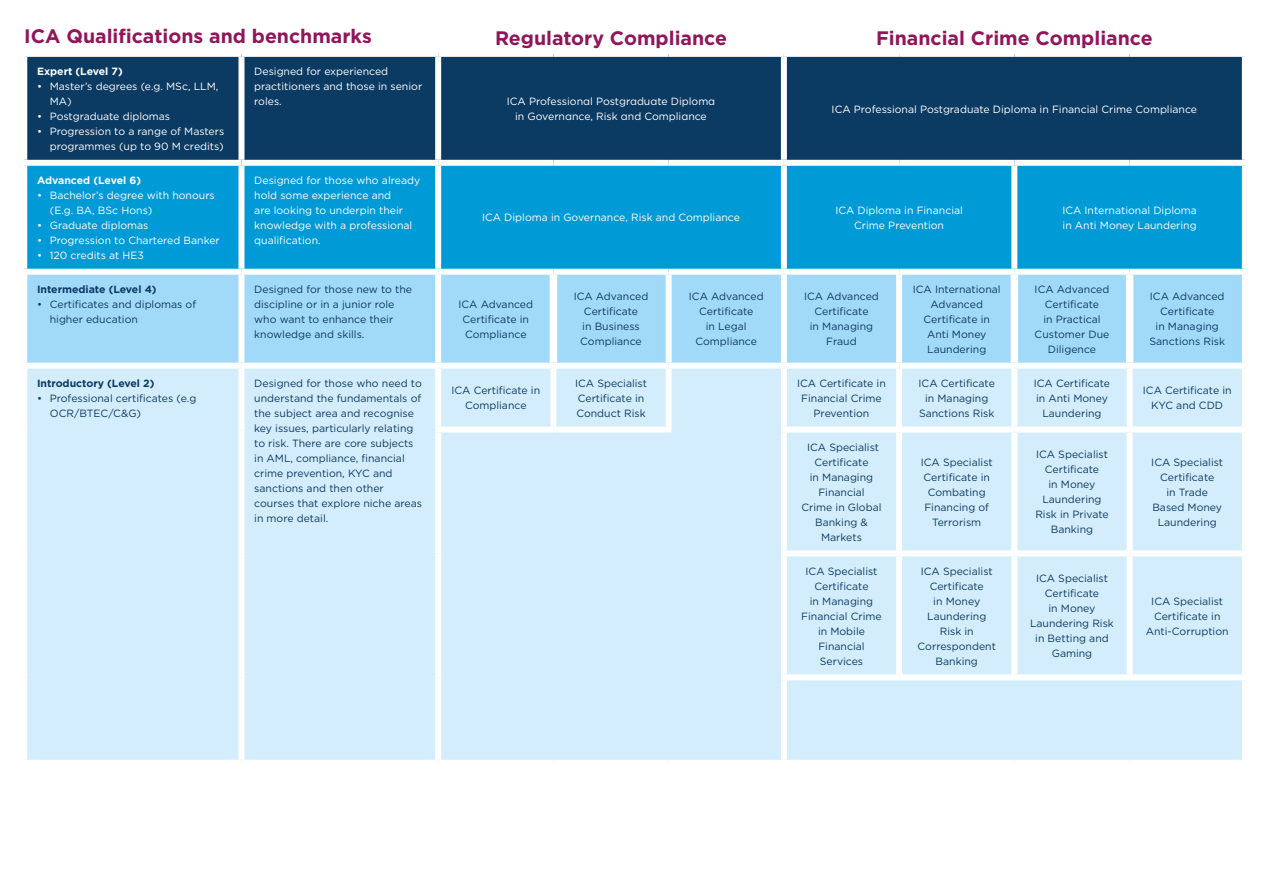
<style>
.page{position:relative;width:1263px;height:893px;background:#fff}
.page>*{position:absolute;margin:0;border:0;box-sizing:border-box;transform-origin:0 0}
.t1{font:700 19.5px "Gotham";color:#92155a}
.t2{font:10.5px/15px "Gotham";color:#0b3a62;text-align:center}
.t3{font:10.5px/15px "Gotham";color:#fff}
.t4{font:700 10.5px "Gotham";color:#0b3a62}
.t5{font:700 10.5px "Gotham";color:#fff}
</style>
<div class="page">
<div style="left:27px;top:57px;width:1215px;height:103px;background:#0b3a62"></div>
<div style="left:27px;top:166px;width:408px;height:103px;background:#009ad7"></div>
<div style="left:441px;top:166px;width:801px;height:103px;background:#009ad7"></div>
<div style="left:27px;top:275px;width:1215px;height:88px;background:#a1daf8"></div>
<div style="left:27px;top:369px;width:1215px;height:391px;background:#d4edfc"></div>
<div style="left:781px;top:166px;width:6px;height:103px;background:#fff"></div>
<div style="left:1011px;top:166px;width:6px;height:103px;background:#fff"></div>
<div style="left:781px;top:57px;width:6px;height:103px;background:#fff"></div>
<div style="left:666px;top:275px;width:6px;height:88px;background:#fff"></div>
<div style="left:781px;top:275px;width:6px;height:88px;background:#fff"></div>
<div style="left:896px;top:275px;width:6px;height:88px;background:#fff"></div>
<div style="left:550px;top:275px;width:7px;height:88px;background:#fff"></div>
<div style="left:1011px;top:275px;width:7px;height:88px;background:#fff"></div>
<div style="left:1126px;top:275px;width:7px;height:88px;background:#fff"></div>
<div style="left:550px;top:369px;width:6px;height:58px;background:#fff"></div>
<div style="left:666px;top:369px;width:6px;height:58px;background:#fff"></div>
<div style="left:781px;top:369px;width:6px;height:58px;background:#fff"></div>
<div style="left:896px;top:369px;width:6px;height:58px;background:#fff"></div>
<div style="left:1011px;top:369px;width:6px;height:58px;background:#fff"></div>
<div style="left:1126px;top:369px;width:6px;height:58px;background:#fff"></div>
<div style="left:435px;top:427px;width:118px;height:6px;background:#fff"></div>
<div style="left:553px;top:427px;width:119px;height:6px;background:#fff"></div>
<div style="left:781px;top:427px;width:118px;height:6px;background:#fff"></div>
<div style="left:781px;top:433px;width:6px;height:117px;background:#fff"></div>
<div style="left:899px;top:427px;width:115px;height:6px;background:#fff"></div>
<div style="left:896px;top:433px;width:6px;height:117px;background:#fff"></div>
<div style="left:1014px;top:427px;width:115px;height:6px;background:#fff"></div>
<div style="left:1011px;top:433px;width:6px;height:117px;background:#fff"></div>
<div style="left:1129px;top:427px;width:119px;height:6px;background:#fff"></div>
<div style="left:1126px;top:433px;width:6px;height:117px;background:#fff"></div>
<div style="left:781px;top:550px;width:118px;height:6px;background:#fff"></div>
<div style="left:781px;top:556px;width:6px;height:118px;background:#fff"></div>
<div style="left:899px;top:550px;width:115px;height:6px;background:#fff"></div>
<div style="left:896px;top:556px;width:6px;height:118px;background:#fff"></div>
<div style="left:1014px;top:550px;width:115px;height:6px;background:#fff"></div>
<div style="left:1011px;top:556px;width:6px;height:118px;background:#fff"></div>
<div style="left:1129px;top:550px;width:119px;height:6px;background:#fff"></div>
<div style="left:1126px;top:556px;width:6px;height:118px;background:#fff"></div>
<div style="left:781px;top:674px;width:118px;height:6px;background:#fff"></div>
<div style="left:781px;top:680px;width:6px;height:80px;background:#fff"></div>
<div style="left:899px;top:674px;width:115px;height:6px;background:#fff"></div>
<div style="left:1014px;top:674px;width:115px;height:6px;background:#fff"></div>
<div style="left:1129px;top:674px;width:119px;height:6px;background:#fff"></div>
<div style="left:435px;top:57px;width:6px;height:103px;background:#fff"></div>
<div style="left:238px;top:166px;width:6px;height:103px;background:#fff"></div>
<div style="left:238px;top:275px;width:6px;height:88px;background:#fff"></div>
<div style="left:435px;top:275px;width:6px;height:88px;background:#fff"></div>
<div style="left:238px;top:369px;width:6px;height:61px;background:#fff"></div>
<div style="left:435px;top:369px;width:6px;height:58px;background:#fff"></div>
<div style="left:238px;top:430px;width:6px;height:123px;background:#fff"></div>
<div style="left:435px;top:433px;width:6px;height:120px;background:#fff"></div>
<div style="left:238px;top:553px;width:6px;height:124px;background:#fff"></div>
<div style="left:435px;top:553px;width:6px;height:124px;background:#fff"></div>
<div style="left:238px;top:677px;width:6px;height:83px;background:#fff"></div>
<div style="left:435px;top:677px;width:6px;height:83px;background:#fff"></div>
<div style="left:238px;top:57px;width:6px;height:103px;background:#fff"></div>
<p class="t1" style="left:24px;top:23px;width:349px">ICA Qualifications and benchmarks</p>
<p class="t1" style="left:495px;top:26px;width:234px">Regulatory Compliance</p>
<p class="t1" style="left:876px;top:26px;width:278px">Financial Crime Compliance</p>
<p class="t5" style="left:37px;top:64px;width:87px">Expert (Level 7)</p>
<p class="t3" style="left:50px;top:79px;width:170px;text-indent:-13px">• Master’s degrees (e.g. MSc, LLM,<br>MA)</p>
<p class="t3" style="left:37px;top:109px;width:135px">• Postgraduate diplomas</p>
<p class="t3" style="left:37px;top:124px;width:189px;text-align:right">• Progression to a range of Masters programmes (up to 90 M credits)</p>
<p class="t3" style="left:254px;top:64px;width:169px">Designed for experienced practitioners and those in senior roles.</p>
<p class="t3" style="left:507px;top:94px;width:210px;text-align:center">ICA Professional Postgraduate Diploma in Governance, Risk and Compliance</p>
<p class="t3" style="left:832px;top:101px;width:367px">ICA Professional Postgraduate Diploma in Financial Crime Compliance</p>
<p class="t5" style="left:37px;top:173px;width:106px">Advanced (Level 6)</p>
<p class="t3" style="left:50px;top:187px;width:167px;text-indent:-13px">• Bachelor’s degree with honours (E.g. BA, BSc Hons)</p>
<p class="t3" style="left:37px;top:217px;width:113px">• Graduate diplomas</p>
<p class="t3" style="left:37px;top:232px;width:184px">• Progression to Chartered Banker</p>
<p class="t3" style="left:37px;top:247px;width:108px">• 120 credits at HE3</p>
<p class="t3" style="left:254px;top:172px;width:167px">Designed for those who already hold some experience and<br>are looking to underpin their knowledge with a professional qualification.</p>
<p class="t3" style="left:482px;top:210px;width:259px">ICA Diploma in Governance, Risk and Compliance</p>
<p class="t3" style="left:835px;top:202px;width:129px;text-align:center">ICA Diploma in Financial<br>Crime Prevention</p>
<p class="t3" style="left:1062px;top:202px;width:136px">ICA International Diploma in Anti Money Laundering</p>
<p class="t4" style="left:37px;top:282px;width:121px">Intermediate (Level 4)</p>
<p class="t2" style="left:50px;top:296px;width:148px;text-align:left;text-indent:-13px">• Certificates and diplomas of higher education</p>
<p class="t2" style="left:254px;top:281px;width:159px;text-align:left">Designed for those new to the discipline or in a junior role who want to enhance their knowledge and skills.</p>
<p class="t2" style="left:458px;top:296px;width:76px">ICA Advanced<br>Certificate in<br>Compliance</p>
<p class="t2" style="left:574px;top:289px;width:76px">ICA Advanced<br>Certificate<br>in Business<br>Compliance</p>
<p class="t2" style="left:689px;top:289px;width:76px">ICA Advanced<br>Certificate<br>in Legal<br>Compliance</p>
<p class="t2" style="left:804px;top:289px;width:76px">ICA Advanced<br>Certificate<br>in Managing<br>Fraud</p>
<p class="t2" style="left:913px;top:281px;width:89px">ICA International<br>Advanced<br>Certificate in<br>Anti Money<br>Laundering</p>
<p class="t2" style="left:1035px;top:281px;width:76px">ICA Advanced<br>Certificate<br>in Practical<br>Customer Due<br>Diligence</p>
<p class="t2" style="left:1149px;top:289px;width:77px">ICA Advanced<br>Certificate<br>in Managing<br>Sanctions Risk</p>
<p class="t4" style="left:37px;top:376px;width:119px">Introductory (Level 2)</p>
<p class="t2" style="left:50px;top:390px;width:148px;text-align:left;text-indent:-13px">• Professional certificates (e.g<br>OCR/BTEC/C&amp;G)</p>
<p class="t2" style="left:254px;top:375px;width:169px;text-align:left">Designed for those who need to understand the fundamentals of the subject area and recognise key issues, particularly relating to risk. There are core subjects in AML, compliance, financial crime prevention, KYC and sanctions and then other courses that explore niche areas in more detail.</p>
<p class="t2" style="left:451px;top:383px;width:90px">ICA Certificate in<br>Compliance</p>
<p class="t2" style="left:575px;top:375px;width:73px;text-align:left">ICA Specialist<br>Certificate in<br>Conduct Risk</p>
<p class="t2" style="left:797px;top:375px;width:90px">ICA Certificate in<br>Financial Crime<br>Prevention</p>
<p class="t2" style="left:918px;top:375px;width:78px">ICA Certificate in Managing<br>Sanctions Risk</p>
<p class="t2" style="left:1034px;top:375px;width:78px">ICA Certificate in Anti Money<br>Laundering</p>
<p class="t2" style="left:1143px;top:383px;width:90px">ICA Certificate in<br>KYC and CDD</p>
<p class="t2" style="left:801px;top:439px;width:82px">ICA Specialist<br>Certificate<br>in Managing<br>Financial<br>Crime in Global<br>Banking &amp;<br>Markets</p>
<p class="t2" style="left:921px;top:454px;width:73px">ICA Specialist<br>Certificate in<br>Combating<br>Financing of<br>Terrorism</p>
<p class="t2" style="left:1035px;top:447px;width:75px">ICA Specialist<br>Certificate<br>in Money<br>Laundering<br>Risk in Private<br>Banking</p>
<p class="t2" style="left:1151px;top:454px;width:73px">ICA Specialist<br>Certificate<br>in Trade<br>Based Money<br>Laundering</p>
<p class="t2" style="left:801px;top:563px;width:82px">ICA Specialist<br>Certificate<br>in Managing<br>Financial Crime in Mobile<br>Financial<br>Services</p>
<p class="t2" style="left:917px;top:563px;width:80px">ICA Specialist<br>Certificate<br>in Money<br>Laundering<br>Risk in<br>Correspondent<br>Banking</p>
<p class="t2" style="left:1030px;top:571px;width:85px">ICA Specialist<br>Certificate<br>in Money<br>Laundering Risk in Betting and<br>Gaming</p>
<p class="t2" style="left:1146px;top:593px;width:84px">ICA Specialist<br>Certificate in<br>Anti-Corruption</p>
</div>
